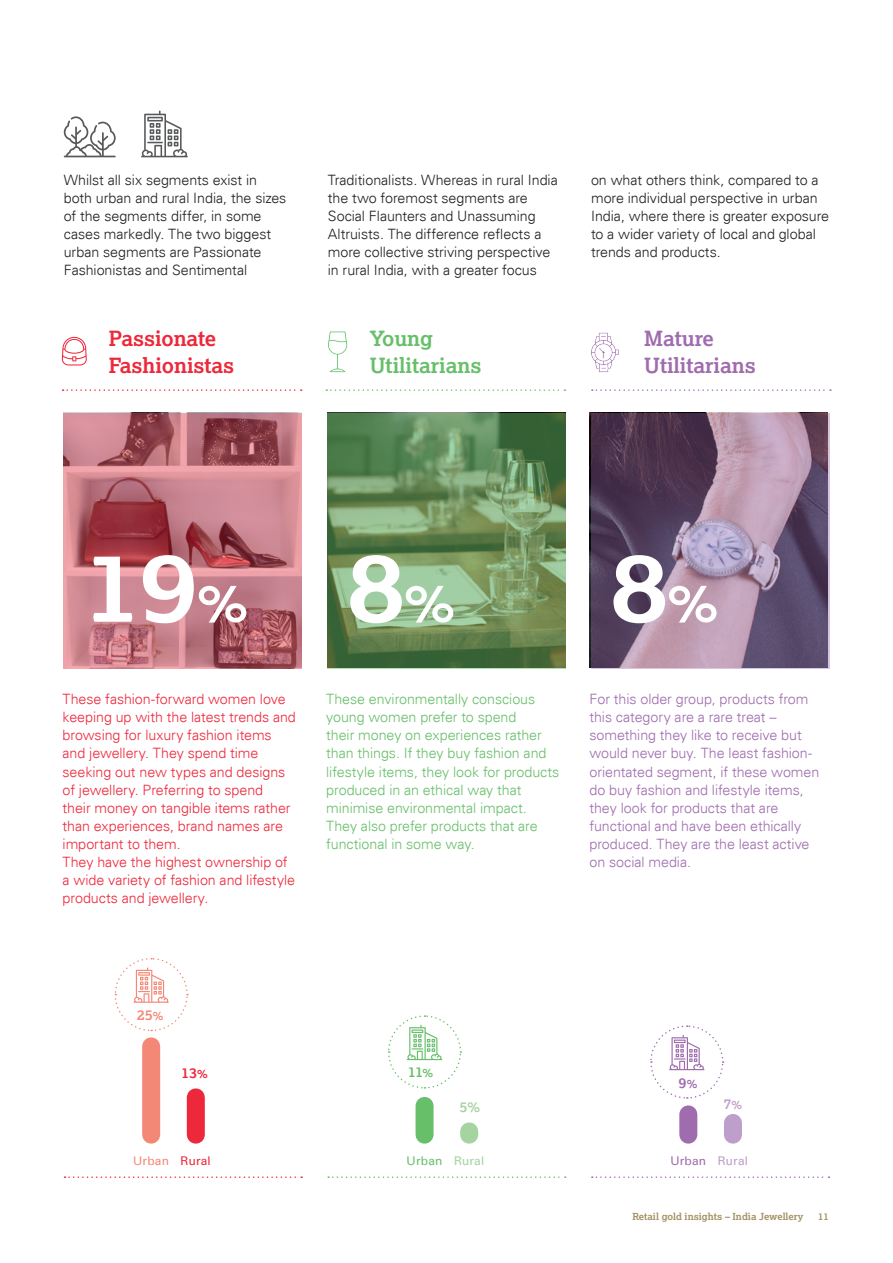
<style>
.page{position:relative;width:893px;height:1263px;background:#fff}
.page>*{position:absolute;margin:0;border:0;box-sizing:border-box;transform-origin:0 0}
.Section_heading{font:700 97.5px "Lexia";color:#fff;scale:1.1 1}
.Heading{font:700 21px/27px "Lexia";letter-spacing:-.005em;color:#ee283b}
.Heading-2{font:700 21px/27px "Lexia";letter-spacing:-.005em;color:#9f6cae}
.Heading-3{font:700 21px/27px "Lexia";letter-spacing:-.005em;color:#67bf6a}
.Body_copy_9_5_12{font:300 14.25px/18px "Univers";letter-spacing:-.005em;color:#231f20}
.Body_copy_9_5_12-2{font:300 14.25px/18px "Univers";letter-spacing:-.005em;color:#ee283b}
.Body_copy_9_5_12-3{font:300 14.25px/18px "Univers";letter-spacing:-.005em;color:#9f6cae}
.Body_copy_9_5_12-4{font:300 14.25px/18px "Univers";letter-spacing:-.005em;color:#67bf6a}
.Body_copy_9_5_12-5{font:700 14.25px "Lexia";color:#67bf6a}
.Body_copy_9_5_12-6{font:700 14.25px "Lexia";color:#f48877}
.Body_copy_9_5_12-7{font:700 14.25px "Lexia";color:#ee283b}
.Body_copy_9_5_12-8{font:700 14.25px "Lexia";color:#a5d4a0}
.Body_copy_9_5_12-9{font:700 14.25px "Lexia";color:#be9eca}
.Body_copy_9_5_12-10{font:700 14.25px "Lexia";color:#9f6cae}
.Body_copy_9_5_12-11{font:12px "Univers";color:#f48877}
.Body_copy_9_5_12-12{font:12px "Univers";color:#ee283b}
.Body_copy_9_5_12-13{font:12px "Univers";color:#67bf6a}
.Body_copy_9_5_12-14{font:12px "Univers";color:#a5d4a0}
.Body_copy_9_5_12-15{font:12px "Univers";color:#9f6cae}
.Body_copy_9_5_12-16{font:12px "Univers";color:#be9eca}
.t1{font:700 9.75px "Lexia";color:#a29161}
.s1{font-size:52.5px}
.s2{font-size:12px}
</style>
<div class="page">
<svg style="left:65px;top:1176px;width:237px;height:2px"></svg>
<svg style="left:328px;top:1176px;width:238px;height:2px"></svg>
<svg style="left:592px;top:1176px;width:237px;height:2px"></svg>
<svg style="left:64px;top:413px;width:238px;height:255px;background:#bc707a"></svg>
<svg style="left:327px;top:413px;width:239px;height:255px;background:#6c9160"></svg>
<svg style="left:591px;top:413px;width:238px;height:255px;background:#7f6882"></svg>
<svg style="left:63px;top:389px;width:239px;height:2px"></svg>
<svg style="left:326px;top:389px;width:239px;height:2px"></svg>
<svg style="left:592px;top:389px;width:239px;height:2px"></svg>
<svg style="left:141px;top:111px;width:47px;height:46px"></svg>
<svg style="left:64px;top:116px;width:52px;height:41px"></svg>
<hr style="left:460px;top:1131px;width:18px;height:4px;background:#a5d4a0">
<div style="left:724px;top:1123px;width:18px;height:12px;background:#be9eca"></div>
<div style="left:416px;top:1106px;width:18px;height:29px;background:#67bf6a"></div>
<div style="left:679px;top:1114px;width:18px;height:21px;background:#9f6cae"></div>
<svg style="left:114px;top:958px;width:75px;height:74px"></svg>
<svg style="left:388px;top:1015px;width:74px;height:74px"></svg>
<svg style="left:650px;top:1025px;width:74px;height:74px"></svg>
<div style="left:187px;top:1097px;width:18px;height:38px;background:#ee283b"></div>
<div style="left:142px;top:1046px;width:18px;height:89px;background:#f48877"></div>
<svg style="left:62px;top:337px;width:25px;height:28px"></svg>
<svg style="left:591px;top:332px;width:28px;height:41px"></svg>
<svg style="left:328px;top:331px;width:20px;height:42px"></svg>
<p class="Body_copy_9_5_12" style="left:64px;top:171px;width:224px">Whilst all six segments exist in both urban and rural India, the sizes of the segments differ, in some cases markedly. The two biggest urban segments are Passionate<br>Fashionistas and Sentimental</p>
<p class="Body_copy_9_5_12" style="left:328px;top:171px;width:232px">Traditionalists. Whereas in rural India the two foremost segments are Social Flaunters and Unassuming Altruists. The difference reflects a more collective striving perspective in rural India, with a greater focus</p>
<p class="Body_copy_9_5_12" style="left:591px;top:171px;width:240px">on what others think, compared to a more individual perspective in urban India, where there is greater exposure to a wider variety of local and global trends and products.</p>
<p class="Heading" style="left:109px;top:324px;width:127px">Passionate<br>Fashionistas</p>
<p class="Heading-3" style="left:370px;top:324px;width:113px">Young<br>Utilitarians</p>
<p class="Heading-2" style="left:644px;top:324px;width:113px">Mature<br>Utilitarians</p>
<p class="Section_heading" style="left:83px;top:525px;width:152px">19<span class="s1">%</span></p>
<p class="Section_heading" style="left:347px;top:525px;width:100px">8<span class="s1">%</span></p>
<p class="Section_heading" style="left:610px;top:525px;width:100px">8<span class="s1">%</span></p>
<p class="Body_copy_9_5_12-2" style="left:63px;top:690px;width:235px">These fashion-forward women love keeping up with the latest trends and browsing for luxury fashion items and jewellery. They spend time seeking out new types and designs of jewellery. Preferring to spend<br>their money on tangible items rather than experiences, brand names are important to them.<br>They have the highest ownership of a wide variety of fashion and lifestyle products and jewellery.</p>
<p class="Body_copy_9_5_12-4" style="left:326px;top:690px;width:235px">These environmentally conscious young women prefer to spend<br>their money on experiences rather than things. If they buy fashion and lifestyle items, they look for products produced in an ethical way that minimise environmental impact.<br>They also prefer products that are functional in some way.</p>
<p class="Body_copy_9_5_12-3" style="left:589px;top:690px;width:231px">For this older group, products from this category are a rare treat – something they like to receive but would never buy. The least fashion&shy;orientated segment, if these women do buy fashion and lifestyle items, they look for products that are functional and have been ethically produced. They are the least active on social media.</p>
<p class="Body_copy_9_5_12-6" style="left:137px;top:1006px;width:28px">25<span class="s2">%</span></p>
<p class="Body_copy_9_5_12-7" style="left:182px;top:1064px;width:28px">13<span class="s2">%</span></p>
<p class="Body_copy_9_5_12-5" style="left:408px;top:1063px;width:27px">11<span class="s2">%</span></p>
<p class="Body_copy_9_5_12-10" style="left:679px;top:1073px;width:21px">9<span class="s2">%</span></p>
<p class="Body_copy_9_5_12-8" style="left:460px;top:1098px;width:22px">5%</p>
<p class="Body_copy_9_5_12-9" style="left:724px;top:1095px;width:20px">7<span class="s2">%</span></p>
<p class="Body_copy_9_5_12-11" style="left:133px;top:1154px;width:38px">Urban</p>
<p class="Body_copy_9_5_12-12" style="left:181px;top:1154px;width:32px">Rural</p>
<p class="Body_copy_9_5_12-13" style="left:407px;top:1154px;width:38px">Urban</p>
<p class="Body_copy_9_5_12-14" style="left:454px;top:1154px;width:32px">Rural</p>
<p class="Body_copy_9_5_12-15" style="left:670px;top:1154px;width:38px">Urban</p>
<p class="Body_copy_9_5_12-16" style="left:718px;top:1154px;width:32px">Rural</p>
<p class="t1" style="left:632px;top:1210px;width:172px">Retail gold insights – India Jewellery</p>
<p class="t1" style="left:818px;top:1210px;width:12px">11</p>
</div>
